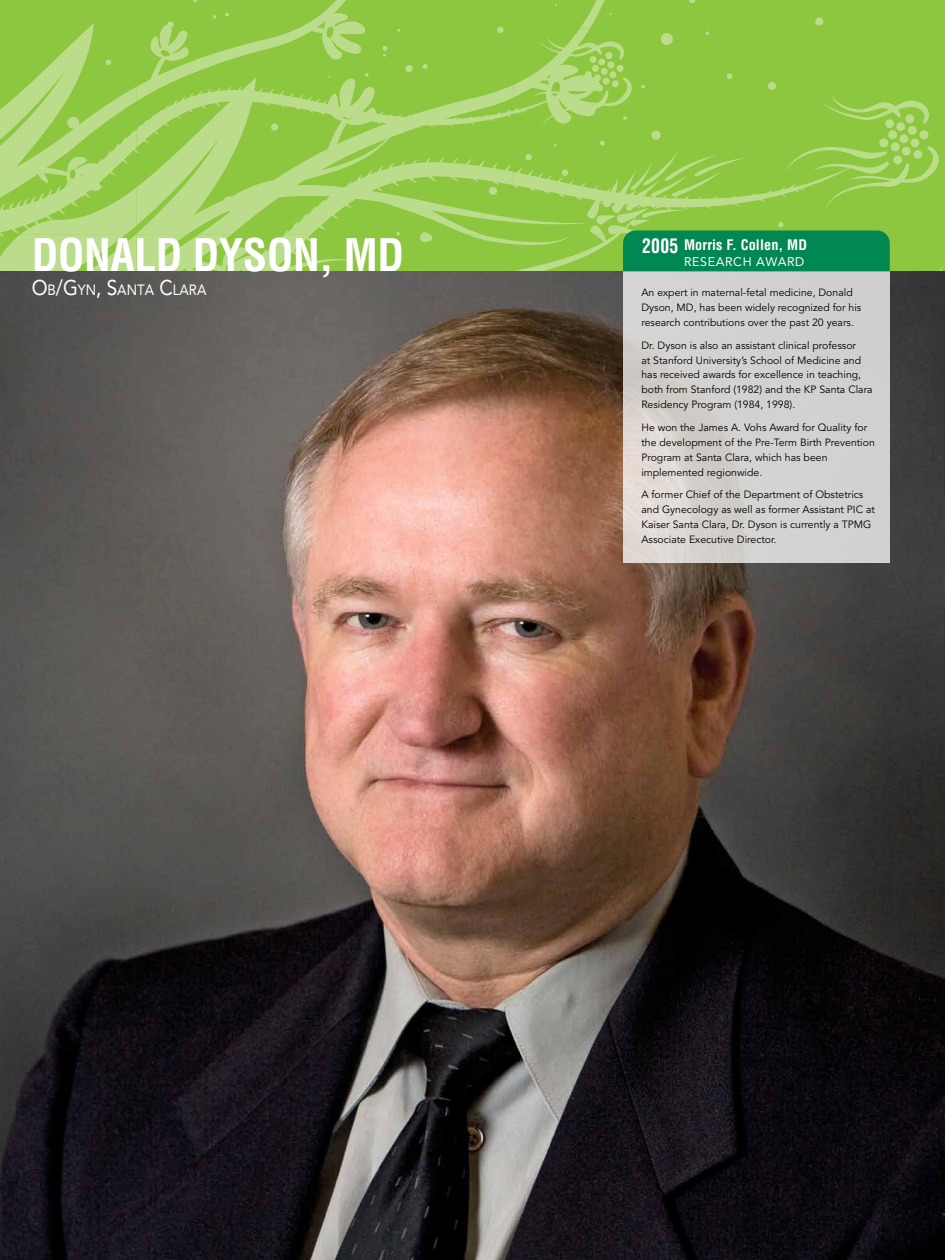
<style>
.page{position:relative;width:945px;height:1260px;background:#fff}
.page>*{position:absolute;margin:0;border:0;box-sizing:border-box;transform-origin:0 0}
.t1{font:700 condensed 43.75px "Helvetica LT Std";letter-spacing:-.01em;color:#fff}
.t2{font:700 condensed 19.69px "Helvetica LT Std";color:#fff;scale:.9 1}
.t3{font:14.88px "Avenir LT Std";color:#fff;scale:.9 1}
.t4{font:700 condensed 14.17px "Helvetica LT Std";letter-spacing:.01em;color:#fff}
.t5{font:12.42px "Avenir LT Std";letter-spacing:.05em;color:#fff}
.t6{font:10.5px/14.9px "Avenir LT Std";color:#000}
.s1{font-size:21.18px}
</style>
<div class="page">
<div style="left:0;top:0;width:945px;height:295px;background:#8dc63f"></div>
<svg style="left:890px;top:100px;width:49px;height:87px"></svg>
<svg style="left:0;top:28px;width:890px;height:244px"></svg>
<svg style="left:397px;top:232px;width:3px;height:4px"></svg>
<svg style="left:600px;top:141px;width:5px;height:4px"></svg>
<svg style="left:623px;top:116px;width:4px;height:4px"></svg>
<svg style="left:271px;top:124px;width:7px;height:7px"></svg>
<svg style="left:641px;top:85px;width:4px;height:3px"></svg>
<svg style="left:423px;top:64px;width:5px;height:5px"></svg>
<svg style="left:661px;top:33px;width:12px;height:12px"></svg>
<svg style="left:651px;top:131px;width:10px;height:9px"></svg>
<img style="left:0;top:272px;width:945px;height:988px">
<div style="left:623px;top:271px;width:267px;height:291px;background:linear-gradient(to right,#dad4cf,#ced0d1)"></div>
<svg style="left:623px;top:222px;width:322px;height:138px;background:#85ac90"></svg>
<h1 class="t1" style="left:32px;top:228px;width:374px">Donald dyson, MD</h1>
<h3 class="t3" style="left:32px;top:281px;width:196px"><span class="s1">O</span>B<span class="s1">/G</span>YN<span class="s1">, S</span>ANTA <span class="s1">C</span>LARA</h3>
<h2 class="t2" style="left:642px;top:234px;width:42px">2005</h2>
<h3 class="t4" style="left:684px;top:236px;width:125px">Morris F. Collen, MD</h3>
<p class="t5" style="left:684px;top:255px;width:122px">RESEARCH AWARD</p>
<p class="t6" style="left:641px;top:285px;width:221px">An expert in maternal-fetal medicine, Donald<br>Dyson, MD, has been widely recognized for his research contributions over the past 20 years.</p>
<p class="t6" style="left:641px;top:338px;width:233px">Dr. Dyson is also an assistant clinical professor<br>at Stanford University’s School of Medicine and has received awards for excellence in teaching, both from Stanford (1982) and the KP Santa Clara Residency Program (1984, 1998).</p>
<p class="t6" style="left:641px;top:420px;width:235px">He won the James A. Vohs Award for Quality for the development of the Pre-Term Birth Prevention Program at Santa Clara, which has been implemented regionwide.</p>
<p class="t6" style="left:641px;top:488px;width:235px">A former Chief of the Department of Obstetrics and Gynecology as well as former Assistant PIC at Kaiser Santa Clara, Dr. Dyson is currently a TPMG Associate Executive Director.</p>
</div>
